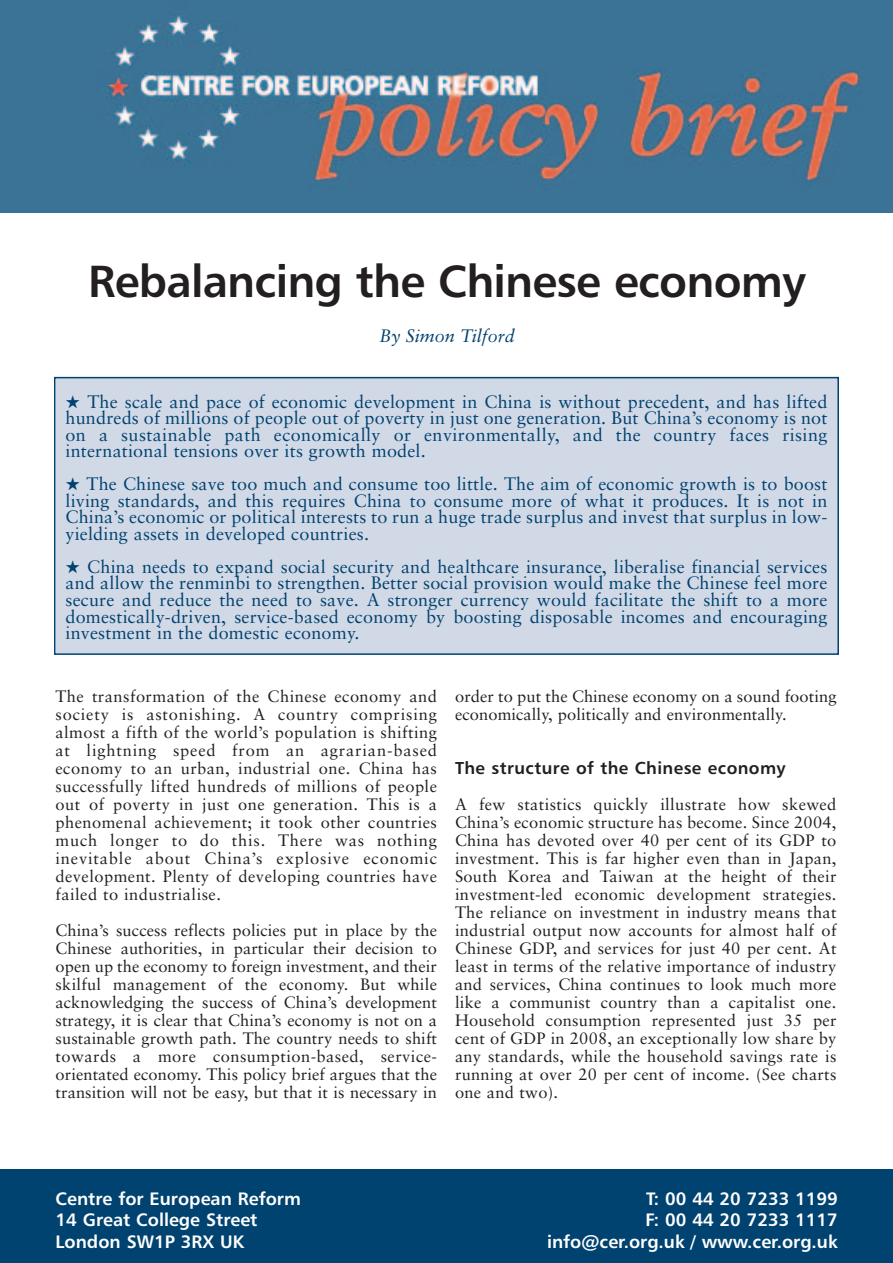
<style>
.page{position:relative;width:893px;height:1263px;background:#fff}
.page>*{position:absolute;margin:0;border:0;box-sizing:border-box;transform-origin:0 0}
.t1{font:45px "Humanist 777 BT Bold B";letter-spacing:-.02em;color:#231f20}
.t2{font:18px/16.5px "Sabon";letter-spacing:.01em;color:#004270;text-align:justify}
.t3{font:18px "Humanist 777 BT Bold B";color:#fff}
.t4{font:italic 18px "Sabon";color:#004270}
.t5{font:17.25px "Humanist 777 BT Bold B";letter-spacing:.025em;color:#231f20}
.t6{font:16.5px/18px "Sabon";letter-spacing:.005em;color:#231f20;text-align:justify}
</style>
<div class="page">
<div style="left:0;top:1169px;width:893px;height:94px;background:#004270"></div>
<img style="left:0;top:0;width:893px;height:212px">
<div style="left:56px;top:378px;width:781px;height:275px;background:#d2d9e6"></div>
<div style="left:54px;top:377px;width:785px;height:278px;border:2px solid #004270"></div>
<h1 class="t1" style="left:88px;top:263px;width:719px">Rebalancing the Chinese economy</h1>
<p class="t4" style="left:379px;top:328px;width:137px">By Simon Tilford</p>
<p class="t2" style="left:66px;top:395px;width:763px">★ The scale and pace of economic development in China is without precedent, and has lifted hundreds of millions of people out of poverty in just one generation. But China’s economy is not on a sustainable path economically or environmentally, and the country faces rising international tensions over its growth model.</p>
<p class="t2" style="left:66px;top:477px;width:763px">★ The Chinese save too much and consume too little. The aim of economic growth is to boost living standards, and this requires China to consume more of what it produces. It is not in China’s economic or political interests to run a huge trade surplus and invest that surplus in low&shy;yielding assets in developed countries.</p>
<p class="t2" style="left:66px;top:560px;width:763px">★ China needs to expand social security and healthcare insurance, liberalise financial services and allow the renminbi to strengthen. Better social provision would make the Chinese feel more secure and reduce the need to save. A stronger currency would facilitate the shift to a more domestically-driven, service-based economy by boosting disposable incomes and encouraging investment in the domestic economy.</p>
<p class="t6" style="left:55px;top:689px;width:383px">The transformation of the Chinese economy and society is astonishing. A country comprising almost a fifth of the world’s population is shifting at lightning speed from an agrarian-based economy to an urban, industrial one. China has successfully lifted hundreds of millions of people out of poverty in just one generation. This is a phenomenal achievement; it took other countries much longer to do this. There was nothing inevitable about China’s explosive economic development. Plenty of developing countries have failed to industrialise.</p>
<p class="t6" style="left:55px;top:923px;width:383px">China’s success reflects policies put in place by the Chinese authorities, in particular their decision to open up the economy to foreign investment, and their skilful management of the economy. But while acknowledging the success of China’s development strategy, it is clear that China’s economy is not on a sustainable growth path. The country needs to shift towards a more consumption-based, service&shy;orientated economy. This policy brief argues that the transition will not be easy, but that it is necessary in</p>
<p class="t6" style="left:455px;top:689px;width:383px">order to put the Chinese economy on a sound footing economically, politically and environmentally.</p>
<p class="t5" style="left:455px;top:761px;width:332px">The structure of the Chinese economy</p>
<p class="t6" style="left:455px;top:797px;width:383px">A few statistics quickly illustrate how skewed China’s economic structure has become. Since 2004, China has devoted over 40 per cent of its GDP to investment. This is far higher even than in Japan, South Korea and Taiwan at the height of their investment-led economic development strategies.<br>The reliance on investment in industry means that industrial output now accounts for almost half of Chinese GDP, and services for just 40 per cent. At least in terms of the relative importance of industry and services, China continues to look much more like a communist country than a capitalist one.<br>Household consumption represented just 35 per cent of GDP in 2008, an exceptionally low share by any standards, while the household savings rate is running at over 20 per cent of income. (See charts one and two).</p>
<p class="t3" style="left:56px;top:1191px;width:247px">Centre for European Reform</p>
<p class="t3" style="left:646px;top:1191px;width:193px">T: 00 44 20 7233 1199</p>
<p class="t3" style="left:56px;top:1213px;width:204px">14 Great College Street</p>
<p class="t3" style="left:645px;top:1213px;width:194px">F: 00 44 20 7233 1117</p>
<p class="t3" style="left:56px;top:1234px;width:190px">London SW1P 3RX UK</p>
<p class="t3" style="left:547px;top:1234px;width:292px">info@cer.org.uk / www.cer.org.uk</p>
</div>
